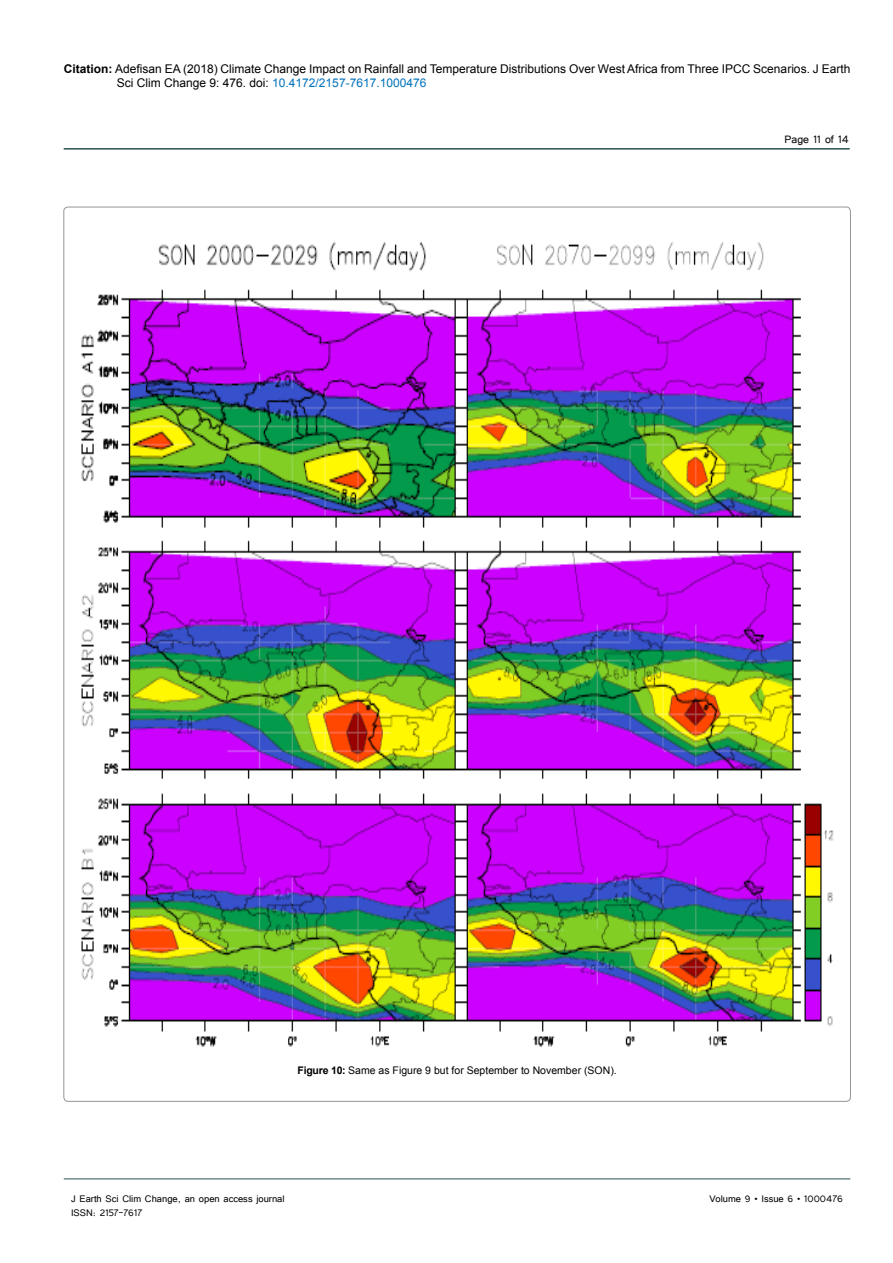
<style>
.page{position:relative;width:893px;height:1263px;background:#fff}
.page>*{position:absolute;margin:0;border:0;box-sizing:border-box;transform-origin:0 0}
.t1{font:13.5px "Tunga";color:#000}
.t2{font:12px/14.4px "Arial";color:#000}
.t3{font:12px "Tunga";color:#000}
.t4{font:10.5px "Arial";color:#000}
.s1{font-weight:700}
.s2{color:#0072bc}
</style>
<div class="page">
<hr style="left:64px;top:148px;width:786px;height:2px;background:#265150">
<hr style="left:64px;top:1179px;width:786px;height:1px;background:#265150">
<img style="left:81px;top:241px;width:753px;height:806px">
<p class="t2" style="left:117px;top:61px;width:735px;text-indent:-53px"><span class="s1">Citation:</span> Adefisan EA (2018) Climate Change Impact on Rainfall and Temperature Distributions Over West Africa from Three IPCC Scenarios. J Earth<br>Sci Clim Change 9: 476. doi: <span class="s2">10.4172/2157-7617.1000476</span></p>
<p class="t1" style="left:784px;top:131px;width:66px">Page 11 of 14</p>
<p class="t4" style="left:297px;top:1064px;width:321px"><span class="s1">Figure 10:</span> Same as Figure 9 but for September to November (SON).</p>
<p class="t3" style="left:71px;top:1190px;width:215px">J Earth Sci Clim Change, an open access journal</p>
<p class="t3" style="left:709px;top:1190px;width:135px">Volume 9 • Issue 6 • 1000476</p>
<p class="t3" style="left:71px;top:1205px;width:73px">ISSN: 2157-7617</p>
</div>
